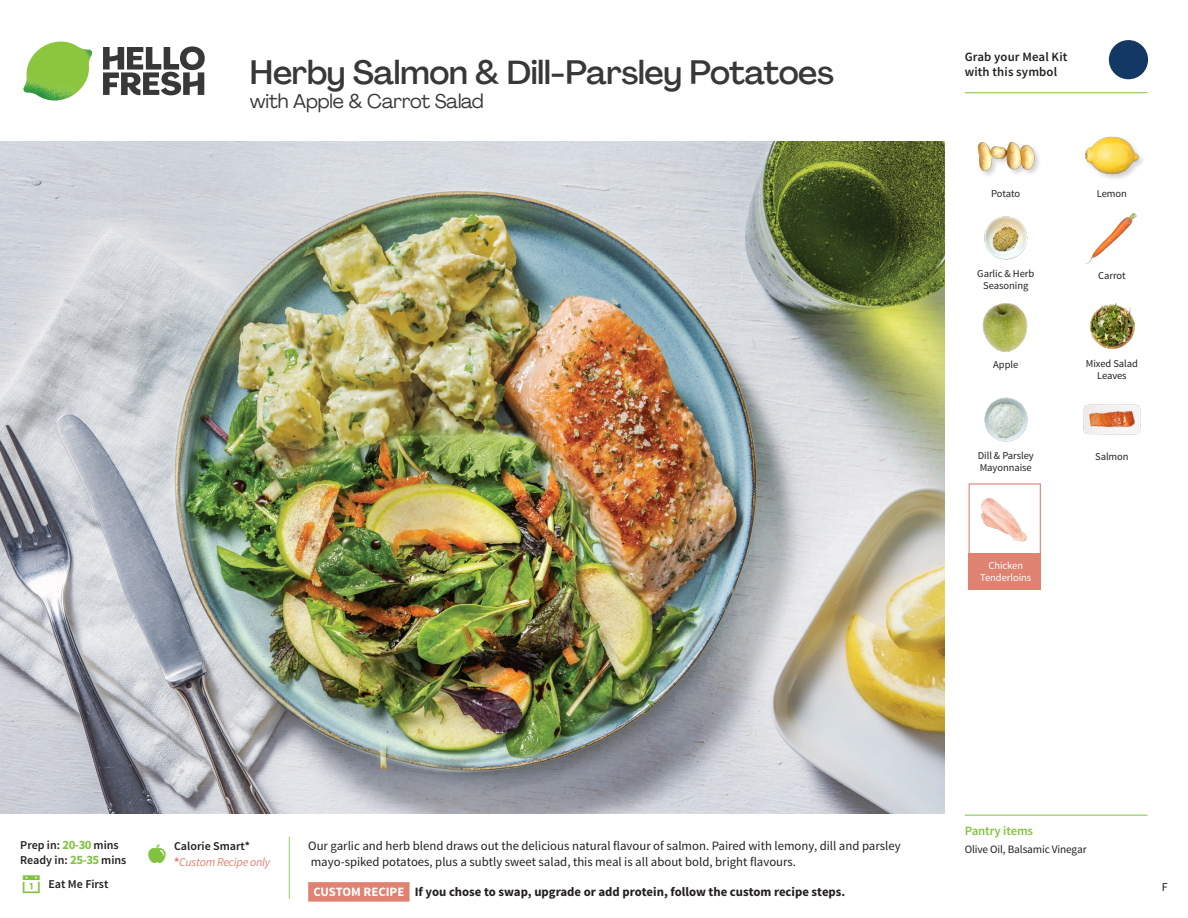
<style>
.page{position:relative;width:1188px;height:918px;background:#fff}
.page>*{position:absolute;margin:0;border:0;box-sizing:border-box;transform-origin:0 0}
._15_Titel_UK{font:500 33px "Agrandir";letter-spacing:-.01em;color:#383839}
._15_Titel_UK-2{font:19.5px "Agrandir";letter-spacing:-.01em;color:#383839}
.Step_6_Text_AU{font:12.75px/16.5px "Source Sans Pro";color:#231f20}
.Step_6_Text_AU-2{font:700 12.75px "Source Sans Pro";color:#231f20}
.t1{font:600 12.75px/15px "Source Sans Pro";letter-spacing:.01em;color:#231f20}
._04_Headers_Front{font:600 12.75px "Source Sans Pro";letter-spacing:-.01em;color:#81c340}
._04_Intro{font:600 12px "Source Sans Pro";color:#231f20}
._04_Intro-2{font:italic 12px "Source Sans Pro";letter-spacing:-.02em;color:#df8272}
.t2{font:12px "Source Sans Pro";color:#231f20}
._05_Pantry{font:11.25px "Source Sans Pro";letter-spacing:-.01em;color:#231f20}
._18_FRONT_ingredient{font:10.5px/12px "Source Sans Pro";letter-spacing:-.005em;color:#231f20;text-align:center}
._18_FRONT_ingredient-2{font:10.5px/12px "Source Sans Pro";letter-spacing:-.005em;color:#fff;text-align:center}
.s1{font-weight:700;font-size:12.75px;color:#81c340}
.s2{font-weight:700;font-style:normal}
.s3{color:#fff}
</style>
<div class="page">
<svg style="left:103px;top:46px;width:102px;height:49px"></svg>
<img style="left:23px;top:42px;width:69px;height:59px">
<img style="left:0;top:142px;width:945px;height:672px">
<svg style="left:288px;top:836px;width:122px;height:66px"></svg>
<div style="left:969px;top:483px;width:72px;height:73px;border:1px solid #df8272"></div>
<div style="left:969px;top:553px;width:72px;height:37px;background:#df8272"></div>
<img style="left:981px;top:498px;width:46px;height:44px">
<img style="left:1089px;top:303px;width:47px;height:46px">
<img style="left:1083px;top:404px;width:58px;height:31px">
<img style="left:984px;top:397px;width:44px;height:45px">
<img style="left:982px;top:303px;width:46px;height:49px">
<img style="left:984px;top:216px;width:44px;height:44px">
<img style="left:1086px;top:212px;width:51px;height:52px">
<div style="left:977px;top:141px;width:65px;height:37px;background:#231f20;opacity:.2"></div>
<img style="left:977px;top:141px;width:57px;height:37px">
<img style="left:1084px;top:136px;width:57px;height:43px">
<hr style="left:965px;top:815px;width:183px;height:1px;background:#81c340">
<svg style="left:1091px;top:40px;width:58px;height:54px"></svg>
<hr style="left:965px;top:92px;width:183px;height:1px;background:#81c340">
<p class="_15_Titel_UK" style="left:250px;top:52px;width:586px">Herby Salmon &amp; Dill-Parsley Potatoes</p>
<p class="_15_Titel_UK-2" style="left:250px;top:89px;width:235px">with Apple &amp; Carrot Salad</p>
<p class="t1" style="left:965px;top:50px;width:104px">Grab your Meal Kit with this symbol</p>
<p class="_18_FRONT_ingredient" style="left:991px;top:188px;width:31px">Potato</p>
<p class="_18_FRONT_ingredient" style="left:1097px;top:188px;width:32px">Lemon</p>
<p class="_18_FRONT_ingredient" style="left:977px;top:268px;width:58px">Garlic &amp; Herb<br>Seasoning</p>
<p class="_18_FRONT_ingredient" style="left:1098px;top:270px;width:29px">Carrot</p>
<p class="_18_FRONT_ingredient" style="left:993px;top:358px;width:27px">Apple</p>
<p class="_18_FRONT_ingredient" style="left:1086px;top:358px;width:54px">Mixed Salad<br>Leaves</p>
<p class="_18_FRONT_ingredient" style="left:978px;top:449px;width:58px;text-align:left">Dill &amp; Parsley<br>Mayonnaise</p>
<p class="_18_FRONT_ingredient" style="left:1095px;top:451px;width:35px">Salmon</p>
<p class="_18_FRONT_ingredient-2" style="left:980px;top:560px;width:53px">Chicken<br>Tenderloins</p>
<p class="_04_Intro" style="left:20px;top:838px;width:100px">Prep in: <span class="s1">20-30</span> mins</p>
<p class="_04_Intro" style="left:20px;top:853px;width:108px">Ready in: <span class="s1">25-35</span> mins</p>
<p class="_04_Intro" style="left:48px;top:876px;width:62px">Eat Me First</p>
<p class="_04_Intro" style="left:174px;top:839px;width:78px">Calorie Smart*</p>
<p class="_04_Intro-2" style="left:174px;top:855px;width:98px"><span class="s2">*</span>Custom Recipe only</p>
<p class="Step_6_Text_AU" style="left:308px;top:838px;width:594px">Our garlic and herb blend draws out the delicious natural flavour of salmon. Paired with lemony, dill and parsley mayo-spiked potatoes, plus a subtly sweet salad, this meal is all about bold, bright flavours.</p>
<p class="Step_6_Text_AU-2" style="left:313px;top:883px;width:533px"><span class="s3">CUSTOM RECIPE</span> If you chose to swap, upgrade or add protein, follow the custom recipe steps.</p>
<p class="_04_Headers_Front" style="left:965px;top:822px;width:70px">Pantry items</p>
<p class="_05_Pantry" style="left:965px;top:842px;width:123px">Olive Oil, Balsamic Vinegar</p>
<p class="t2" style="left:1162px;top:879px;width:7px">F</p>
</div>
